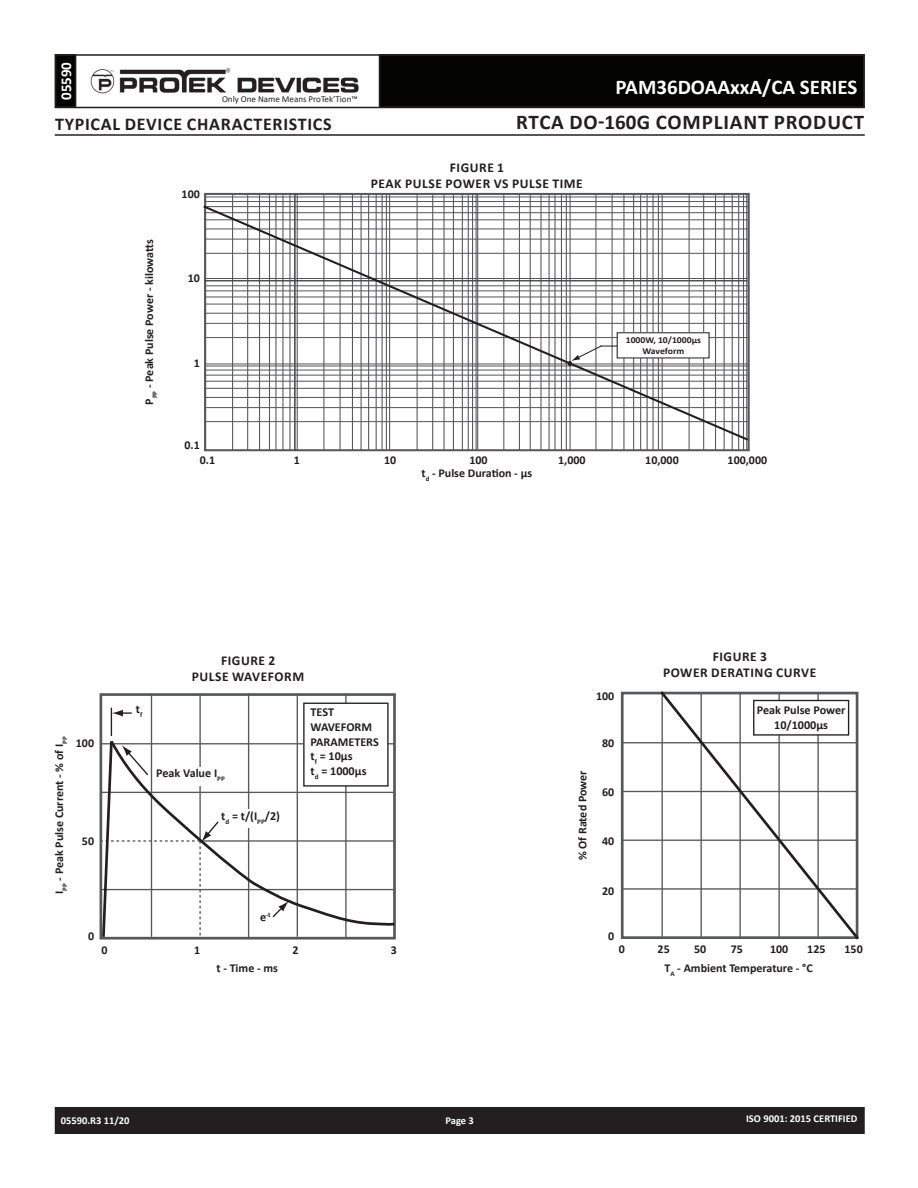
<style>
.page{position:relative;width:918px;height:1188px;background:#fff}
.page>*{position:absolute;margin:0;border:0;box-sizing:border-box;transform-origin:0 0}
.t1{font:700 21px "Calibri";letter-spacing:.04em;color:#231f20}
.t2{font:700 21px "Calibri";color:#fff}
.t3{font:700 18px "Calibri";letter-spacing:.04em;color:#231f20}
.t4{font:700 15px "Calibri";color:#fff}
.t5{font:700 13.5px/16.2px "Calibri";letter-spacing:.04em;color:#231f20;text-align:center}
.t6{font:700 12.15px/14.5px "Calibri";color:#231f20;text-align:center}
.t7{font:700 12px "Calibri";color:#231f20}
.t8{font:700 10.5px "Calibri";color:#fff}
.t9{font:700 9.15px/10.9px "Calibri";color:#231f20;text-align:center;scale:1.06 1}
.t10{font:9px "Calibri";color:#231f20}
.t11{font:700 7.05px "Calibri";color:#231f20}
.s1{font-size:12.15px}
</style>
<div class="page">
<div style="left:56px;top:1108px;width:808px;height:25px;background:#231f20"></div>
<div style="left:55px;top:1107px;width:810px;height:27px;border:2px solid #231f20"></div>
<div style="left:56px;top:55px;width:20px;height:52px;background:#040503"></div>
<div style="left:55px;top:54px;width:21px;height:54px;border:2px solid #231f20"></div>
<div style="left:380px;top:55px;width:484px;height:52px;background:#040503"></div>
<div style="left:55px;top:54px;width:810px;height:54px;border:2px solid #231f20"></div>
<img style="left:90px;top:68px;width:269px;height:26px">
<hr style="left:55px;top:134px;width:810px;height:2px;background:#231f20">
<div style="left:204px;top:193px;width:546px;height:258px;border:2px solid #57585a"></div>
<hr style="left:232px;top:194px;width:1px;height:256px;background:#57585a">
<hr style="left:247px;top:194px;width:1px;height:256px;background:#57585a">
<hr style="left:259px;top:194px;width:1px;height:256px;background:#57585a">
<hr style="left:269px;top:194px;width:1px;height:256px;background:#57585a">
<hr style="left:275px;top:194px;width:1px;height:256px;background:#57585a">
<hr style="left:282px;top:194px;width:1px;height:256px;background:#57585a">
<hr style="left:289px;top:194px;width:1px;height:256px;background:#57585a">
<hr style="left:294px;top:194px;width:1px;height:256px;background:#57585a">
<hr style="left:323px;top:194px;width:1px;height:256px;background:#57585a">
<hr style="left:340px;top:194px;width:1px;height:256px;background:#57585a">
<hr style="left:352px;top:194px;width:1px;height:256px;background:#57585a">
<hr style="left:361px;top:194px;width:1px;height:256px;background:#57585a">
<hr style="left:368px;top:194px;width:1px;height:256px;background:#57585a">
<hr style="left:376px;top:194px;width:1px;height:256px;background:#57585a">
<hr style="left:382px;top:194px;width:1px;height:256px;background:#57585a">
<hr style="left:386px;top:194px;width:1px;height:256px;background:#57585a">
<hr style="left:389px;top:194px;width:1px;height:256px;background:#57585a">
<hr style="left:417px;top:194px;width:1px;height:256px;background:#57585a">
<hr style="left:432px;top:194px;width:1px;height:256px;background:#57585a">
<hr style="left:444px;top:194px;width:1px;height:256px;background:#57585a">
<hr style="left:453px;top:194px;width:1px;height:256px;background:#57585a">
<hr style="left:462px;top:194px;width:1px;height:256px;background:#57585a">
<hr style="left:468px;top:194px;width:1px;height:256px;background:#57585a">
<hr style="left:472px;top:194px;width:1px;height:256px;background:#57585a">
<hr style="left:476px;top:194px;width:1px;height:256px;background:#57585a">
<hr style="left:503px;top:194px;width:1px;height:256px;background:#57585a">
<hr style="left:519px;top:194px;width:1px;height:256px;background:#57585a">
<hr style="left:530px;top:194px;width:1px;height:256px;background:#57585a">
<hr style="left:540px;top:194px;width:2px;height:256px;background:#57585a">
<hr style="left:549px;top:194px;width:1px;height:256px;background:#57585a">
<hr style="left:554px;top:194px;width:2px;height:256px;background:#57585a">
<hr style="left:561px;top:194px;width:1px;height:256px;background:#57585a">
<hr style="left:566px;top:194px;width:1px;height:256px;background:#57585a">
<hr style="left:570px;top:194px;width:1px;height:256px;background:#57585a">
<hr style="left:595px;top:194px;width:1px;height:256px;background:#57585a">
<hr style="left:612px;top:194px;width:1px;height:256px;background:#57585a">
<hr style="left:623px;top:194px;width:1px;height:256px;background:#57585a">
<hr style="left:633px;top:194px;width:1px;height:256px;background:#57585a">
<hr style="left:640px;top:194px;width:1px;height:256px;background:#57585a">
<hr style="left:647px;top:194px;width:1px;height:256px;background:#57585a">
<hr style="left:653px;top:194px;width:1px;height:256px;background:#57585a">
<hr style="left:658px;top:194px;width:1px;height:256px;background:#57585a">
<hr style="left:662px;top:194px;width:1px;height:256px;background:#57585a">
<hr style="left:689px;top:194px;width:1px;height:256px;background:#57585a">
<hr style="left:703px;top:194px;width:1px;height:256px;background:#57585a">
<hr style="left:715px;top:194px;width:1px;height:256px;background:#57585a">
<hr style="left:724px;top:194px;width:1px;height:256px;background:#57585a">
<hr style="left:732px;top:194px;width:1px;height:256px;background:#57585a">
<hr style="left:738px;top:194px;width:1px;height:256px;background:#57585a">
<hr style="left:746px;top:194px;width:1px;height:256px;background:#57585a">
<hr style="left:297px;top:194px;width:1px;height:256px;background:#57585a">
<hr style="left:477px;top:193px;width:1px;height:257px;background:#57585a">
<hr style="left:743px;top:194px;width:1px;height:256px;background:#57585a">
<hr style="left:205px;top:201px;width:544px;height:1px;background:#57585a">
<hr style="left:205px;top:196px;width:544px;height:2px;background:#57585a">
<svg style="left:203px;top:204px;width:547px;height:238px"></svg>
<svg style="left:568px;top:345px;width:49px;height:21px"></svg>
<div style="left:617px;top:333px;width:92px;height:25px;background:#fff"></div>
<div style="left:621px;top:692px;width:237px;height:247px;border:3px solid #57585a"></div>
<hr style="left:622px;top:742px;width:235px;height:1px;background:#57585a">
<hr style="left:622px;top:791px;width:235px;height:1px;background:#57585a">
<hr style="left:622px;top:840px;width:235px;height:1px;background:#57585a">
<hr style="left:622px;top:888px;width:235px;height:2px;background:#57585a">
<svg style="left:658px;top:691px;width:201px;height:249px"></svg>
<div style="left:100px;top:693px;width:296px;height:247px;border:3px solid #57585a"></div>
<hr style="left:151px;top:695px;width:1px;height:242px;background:#57585a">
<hr style="left:199px;top:695px;width:2px;height:146px;background:#57585a">
<hr style="left:248px;top:693px;width:1px;height:245px;background:#57585a">
<hr style="left:297px;top:695px;width:1px;height:242px;background:#57585a">
<hr style="left:345px;top:695px;width:2px;height:243px;background:#57585a">
<svg style="left:220px;top:738px;width:176px;height:189px"></svg>
<div style="left:154px;top:768px;width:76px;height:18px;background:#fff"></div>
<div style="left:304px;top:703px;width:84px;height:83px;background:#fff"></div>
<div style="left:303px;top:703px;width:86px;height:84px;border:1px solid #231f20"></div>
<svg style="left:101px;top:708px;width:119px;height:232px"></svg>
<div style="left:220px;top:810px;width:65px;height:18px;background:#fff"></div>
<svg style="left:271px;top:901px;width:18px;height:18px"></svg>
<p class="t4" style="left:55px;top:100px;width:40px;rotate:-90deg">05590</p>
<p class="t10" style="left:222px;top:93px;width:137px">Only One Name Means ProTek’Tion™</p>
<h2 class="t3" style="left:55px;top:111px;width:278px">typical device characteristics</h2>
<p class="t7" style="left:182px;top:186px;width:20px">100</p>
<h1 class="t2" style="left:616px;top:73px;width:243px">PAM36DOAAxxA/CA SERIES</h1>
<h1 class="t1" style="left:516px;top:107px;width:350px">RTCA DO-160GCOMPLIANT PRODUCT</h1>
<p class="t5" style="left:371px;top:159px;width:135px;text-align:left;text-indent:79px">figure 1 peak pulse powervs</p>
<p class="t5" style="left:512px;top:176px;width:45px">pulse tim</p>
<p class="t5" style="left:576px;top:176px;width:8px">e</p>
<p class="t7" style="left:141px;top:405px;width:167px;rotate:-90deg">P<sub>PP</sub> - Peak Pulse Power - kilowatts</p>
<p class="t7" style="left:188px;top:269px;width:14px">10</p>
<p class="t7" style="left:194px;top:354px;width:8px">1</p>
<p class="t7" style="left:185px;top:437px;width:17px">0.1</p>
<p class="t9" style="left:626px;top:334px;width:73px">1000W, 10/1000µs<br>Waveform</p>
<p class="t7" style="left:200px;top:452px;width:17px">0.1</p>
<p class="t7" style="left:294px;top:452px;width:8px">1</p>
<p class="t7" style="left:384px;top:452px;width:14px">10</p>
<p class="t7" style="left:469px;top:452px;width:20px">100</p>
<p class="t7" style="left:558px;top:452px;width:29px">1,000</p>
<p class="t7" style="left:645px;top:452px;width:35px">10,000</p>
<p class="t7" style="left:728px;top:452px;width:41px">100,000</p>
<p class="t7" style="left:422px;top:464px;width:112px">t<sub>d</sub> - Pulse Duration - µs</p>
<p class="t5" style="left:192px;top:652px;width:114px">figure 2<br>PULSE WAVEFORM</p>
<p class="t5" style="left:663px;top:648px;width:155px">figure 3<br>POWER DERATING CURVE</p>
<p class="t7" style="left:596px;top:687px;width:20px">100</p>
<p class="t7" style="left:51px;top:894px;width:159px;rotate:-90deg">I<sub>PP</sub> - Peak Pulse Current - % of I<sub>PP</sub></p>
<p class="t7" style="left:76px;top:734px;width:20px">100</p>
<p class="t7" style="left:82px;top:832px;width:14px">50</p>
<p class="t6" style="left:136px;top:701px;width:8px">t<sub>f</sub></p>
<p class="t6" style="left:156px;top:765px;width:70px">Peak Value I<sub>PP</sub></p>
<p class="t6" style="left:221px;top:809px;width:60px">t<sub>d</sub> = t/(I<sub>PP</sub>/2)</p>
<p class="t6" style="left:311px;top:704px;width:70px;text-align:left">TEST<br>WAVEFORM<br>PARAMETERS t<sub>f</sub> = 10µs<br>t<sub>d</sub> = 1000µs</p>
<p class="t7" style="left:574px;top:860px;width:91px;rotate:-90deg">% Of Rated Power</p>
<p class="t7" style="left:602px;top:734px;width:14px">80</p>
<p class="t7" style="left:602px;top:784px;width:14px">60</p>
<p class="t7" style="left:602px;top:832px;width:14px">40</p>
<p class="t7" style="left:602px;top:882px;width:14px">20</p>
<p class="t6" style="left:757px;top:703px;width:90px">Peak Pulse Power<br>10/1000µs</p>
<p class="t11" style="left:260px;top:910px;width:12px"><span class="s1">e</span>-t</p>
<p class="t7" style="left:88px;top:928px;width:8px">0</p>
<p class="t7" style="left:608px;top:928px;width:8px">0</p>
<p class="t7" style="left:101px;top:941px;width:8px">0</p>
<p class="t7" style="left:194px;top:941px;width:8px">1</p>
<p class="t7" style="left:293px;top:941px;width:8px">2</p>
<p class="t7" style="left:391px;top:941px;width:8px">3</p>
<p class="t7" style="left:216px;top:960px;width:63px">t - Time - ms</p>
<p class="t7" style="left:619px;top:941px;width:8px">0</p>
<p class="t7" style="left:658px;top:941px;width:14px">25</p>
<p class="t7" style="left:694px;top:941px;width:14px">50</p>
<p class="t7" style="left:731px;top:941px;width:14px">75</p>
<p class="t7" style="left:770px;top:941px;width:20px">100</p>
<p class="t7" style="left:807px;top:941px;width:20px">125</p>
<p class="t7" style="left:845px;top:941px;width:20px">150</p>
<p class="t7" style="left:664px;top:960px;width:150px">T<sub>A</sub> - Ambient Temperature - °C</p>
<p class="t8" style="left:61px;top:1113px;width:70px">05590.R3 11/20</p>
<p class="t8" style="left:446px;top:1113px;width:30px">Page 3</p>
<p class="t8" style="left:746px;top:1111px;width:113px">ISO 9001: 2015 CERTIFIED</p>
</div>
